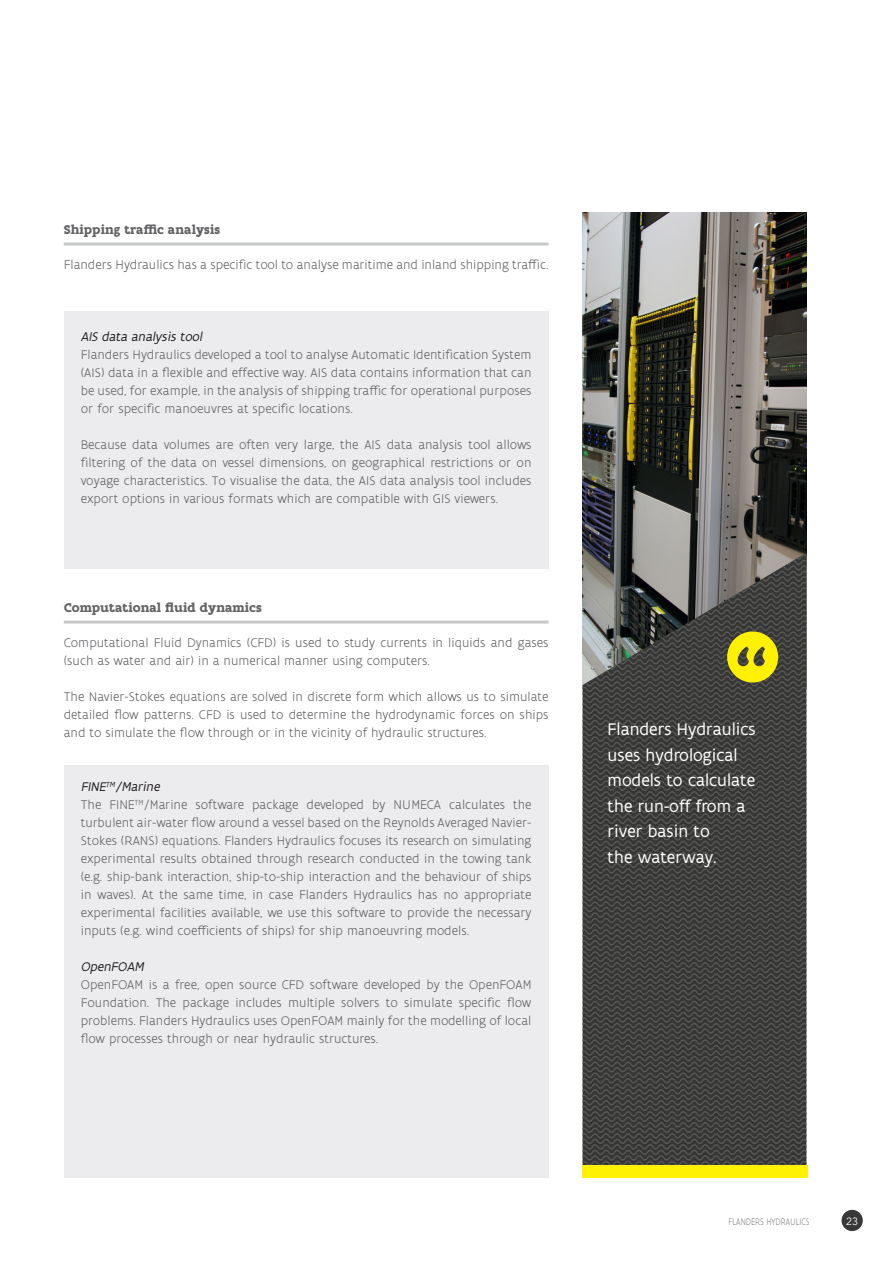
<style>
.page{position:relative;width:893px;height:1263px;background:#fff}
.page>*{position:absolute;margin:0;border:0;box-sizing:border-box;transform-origin:0 0}
.Inleiding{font:18px/25.5px "Flanders Art Sans";color:#fff}
.Bodytekst{font:300 13.5px/18px "Flanders Art Sans";color:#636366;text-align:justify}
.Kleine_titeltjes_bold{font:700 13.5px "Flanders Art Serif";color:#636366}
.Bodytekst-2{font:italic 13.5px "Flanders Art Sans";color:#231f20}
.t1{font:10.5px "Avenir Next";color:#fff}
.t2{font:300 10.2px "Flanders Art Sans";color:#818386;scale:.8 1}
</style>
<div class="page">
<div style="left:841px;top:1210px;width:22px;height:21px;background:#383839;border-radius:50%"></div>
<img style="left:583px;top:213px;width:223px;height:340px">
<div style="left:64px;top:311px;width:485px;height:258px;background:#ececee"></div>
<div style="left:64px;top:765px;width:485px;height:413px;background:#ececee"></div>
<hr style="left:64px;top:243px;width:485px;height:3px;background:#c7c8ca">
<hr style="left:64px;top:621px;width:485px;height:3px;background:#c7c8ca">
<svg style="left:583px;top:553px;width:223px;height:612px;background:#484844"></svg>
<div style="left:583px;top:1165px;width:225px;height:13px;background:#fff101"></div>
<p class="Kleine_titeltjes_bold" style="left:64px;top:221px;width:158px">Shipping traffic analysis</p>
<p class="Bodytekst" style="left:64px;top:256px;width:486px">Flanders Hydraulics has a specific tool to analyse maritime and inland shipping traffic.</p>
<p class="Bodytekst-2" style="left:81px;top:328px;width:126px">AIS data analysis tool</p>
<p class="Bodytekst" style="left:81px;top:346px;width:452px">Flanders Hydraulics developed a tool to analyse Automatic Identification System (AIS) data in a flexible and effective way. AIS data contains information that can be used, for example, in the analysis of shipping traffic for operational purposes or for specific manoeuvres at specific locations.</p>
<p class="Bodytekst" style="left:81px;top:436px;width:452px">Because data volumes are often very large, the AIS data analysis tool allows filtering of the data on vessel dimensions, on geographical restrictions or on voyage characteristics. To visualise the data, the AIS data analysis tool includes export options in various formats which are compatible with GIS viewers.</p>
<p class="Kleine_titeltjes_bold" style="left:64px;top:599px;width:199px">Computational fluid dynamics</p>
<p class="Bodytekst" style="left:64px;top:634px;width:486px">Computational Fluid Dynamics (CFD) is used to study currents in liquids and gases (such as water and air) in a numerical manner using computers.</p>
<p class="Bodytekst" style="left:64px;top:688px;width:486px">The Navier-Stokes equations are solved in discrete form which allows us to simulate detailed flow patterns. CFD is used to determine the hydrodynamic forces on ships and to simulate the flow through or in the vicinity of hydraulic structures.</p>
<p class="Bodytekst-2" style="left:81px;top:778px;width:83px">FINE<sup>TM</sup>/Marine</p>
<p class="Bodytekst" style="left:81px;top:796px;width:452px">The FINE<sup>TM</sup>/Marine software package developed by NUMECA calculates the turbulent air-water flow around a vessel based on the Reynolds Averaged Navier-Stokes (RANS) equations. Flanders Hydraulics focuses its research on simulating experimental results obtained through research conducted in the towing tank (e.g. ship-bank interaction, ship-to-ship interaction and the behaviour of ships in waves). At the same time, in case Flanders Hydraulics has no appropriate experimental facilities available, we use this software to provide the necessary inputs (e.g. wind coefficients of ships) for ship manoeuvring models.</p>
<p class="Bodytekst-2" style="left:81px;top:958px;width:67px">OpenFOAM</p>
<p class="Bodytekst" style="left:81px;top:976px;width:452px">OpenFOAM is a free, open source CFD software developed by the OpenFOAM Foundation. The package includes multiple solvers to simulate specific flow problems. Flanders Hydraulics uses OpenFOAM mainly for the modelling of local flow processes through or near hydraulic structures.</p>
<p class="Inleiding" style="left:608px;top:717px;width:150px">Flanders Hydraulics uses hydrological models to calculate the run-off from a river basin to<br>the waterway.</p>
<p class="t2" style="left:728px;top:1215px;width:103px">FLANDERS HYDRAULICS</p>
<p class="t1" style="left:846px;top:1212px;width:14px">23</p>
</div>
